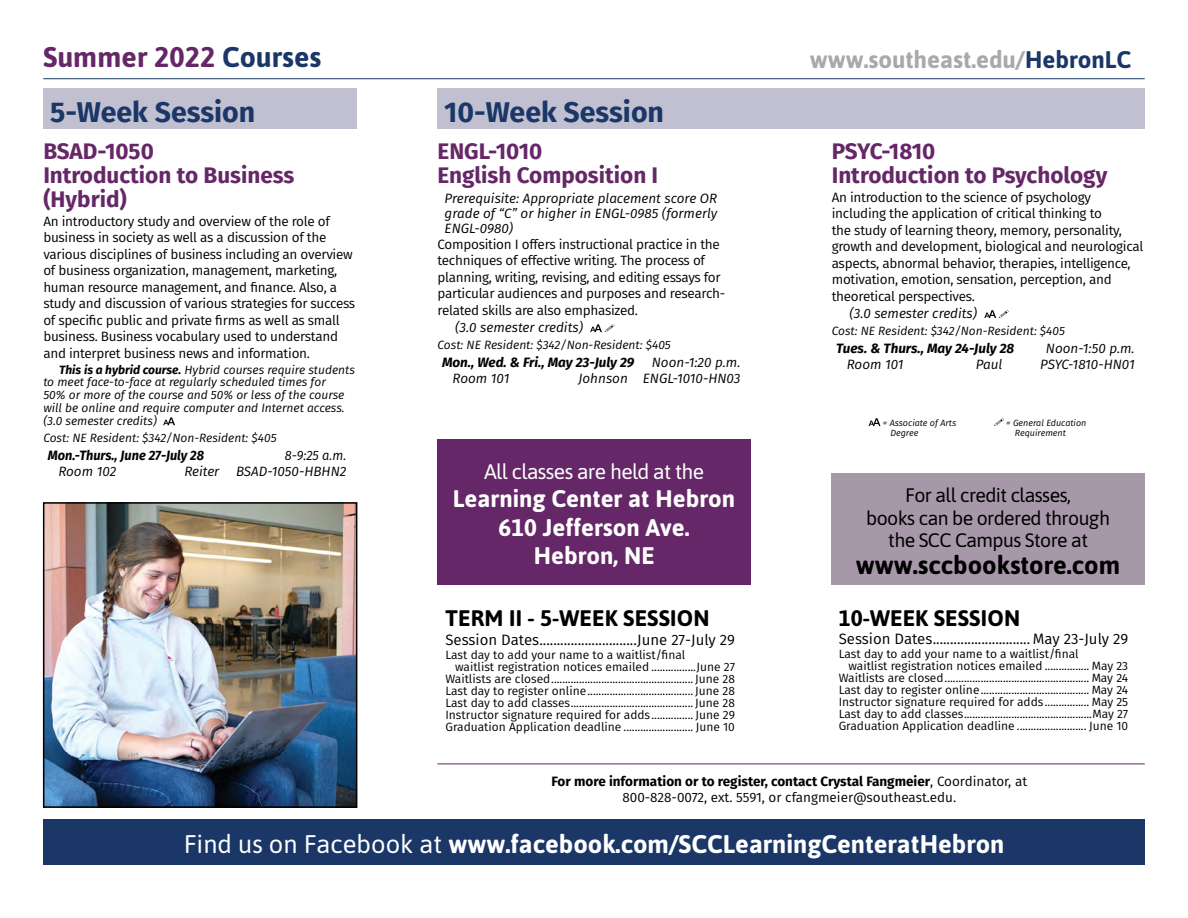
<style>
.page{position:relative;width:1188px;height:918px;background:#fff}
.page>*{position:absolute;margin:0;border:0;box-sizing:border-box;transform-origin:0 0}
.session_header{font:700 28.5px "Fira Sans";color:#1a3768}
.t1{font:700 28.5px "Asap";color:#652767}
.t2{font:700 25.5px "Asap";color:#fff}
.t3{font:700 25.5px "Asap";color:#000}
.t4{font:700 24px "Asap";color:#fff}
.t5{font:700 24px "Asap";color:#a7a9ac}
.Course_Title_Fira_Sa{font:700 22.5px/24px "Fira Sans";color:#652767}
.t6{font:700 22.5px "Asap";letter-spacing:.01em;color:#000}
.Course_Title{font:700 22.5px/24px "Fira Sans";color:#652767}
.t7{font:21px "Asap";letter-spacing:-.03em;color:#fff}
.t8{font:19.5px/22.5px "Asap";letter-spacing:-.03em;color:#000;text-align:center}
.class_description{font:15px "Fira Sans";color:#000}
.Description{font:13.5px/16.5px "Fira Sans";letter-spacing:-.02em;color:#000}
.Details{font:italic 13.5px/15px "Fira Sans";color:#000;text-align:justify}
.Description-2{font:13.5px/16.2px "Fira Sans";color:#000;text-align:center}
.Logistics{font:italic 13.5px "Fira Sans";color:#000}
.Logistics-2{font:italic 700 13.5px "Fira Sans";color:#000}
.Logistics-3{font:italic 700 13.5px "Fira Sans";color:#000;scale:.95 1}
.Logistics-4{font:italic 13.5px "Fira Sans";letter-spacing:-.02em;color:#000}
.Logistics-5{font:italic 13.5px "Fira Sans";color:#000;scale:.95 1}
.IOC_Subheading{font:12px/12px "Fira Sans";color:#000}
.Details-2{font:italic 12px/12.9px "Fira Sans";color:#000}
.Tuition{font:italic 12px "Fira Sans";color:#000}
.class_details{font:italic 9px "Fira Sans";color:#000}
.s1{color:#1a3768}
.s2{font-weight:700}
.s3{font-weight:400}
</style>
<div class="page">
<div style="left:43px;top:88px;width:314px;height:41px;background:#c0c0d0"></div>
<svg style="left:163px;top:417px;width:12px;height:8px"></svg>
<div style="left:438px;top:88px;width:707px;height:41px;background:#c0c0d0"></div>
<svg style="left:590px;top:324px;width:24px;height:8px"></svg>
<svg style="left:984px;top:310px;width:25px;height:8px"></svg>
<div style="left:832px;top:473px;width:313px;height:112px;background:#a798a9"></div>
<div style="left:43px;top:819px;width:1102px;height:45px;background:#1a3768"></div>
<svg style="left:869px;top:418px;width:12px;height:8px"></svg>
<svg style="left:994px;top:418px;width:10px;height:8px"></svg>
<hr style="left:43px;top:78px;width:1102px;height:1px;background:#1a3768">
<hr style="left:437px;top:764px;width:708px;height:1px;background:#652767">
<div style="left:438px;top:439px;width:313px;height:145px;background:#652767"></div>
<img style="left:46px;top:505px;width:308px;height:300px">
<div style="left:43px;top:502px;width:314px;height:306px;border:2px solid #000"></div>
<p class="t1" style="left:43px;top:38px;width:279px">Summer 2022 <span class="s1">Courses</span></p>
<p class="session_header" style="left:50px;top:88px;width:207px">5-Week Session</p>
<p class="Course_Title_Fira_Sa" style="left:43px;top:138px;width:253px">BSAD-1050<br>Introduction to Business (Hybrid)</p>
<p class="Description" style="left:43px;top:213px;width:313px">An introductory study and overview of the role of business in society as well as a discussion of the various disciplines of business including an overview of business organization, management, marketing, human resource management, and finance. Also, a study and discussion of various strategies for success of specific public and private firms as well as small business. Business vocabulary used to understand and interpret business news and information.</p>
<p class="Details-2" style="left:43px;top:363px;width:313px;text-indent:16px"><span class="s2">This is a hybrid course.</span> Hybrid courses require students to meet face-to-face at regularly scheduled times for<br>50% or more of the course and 50% or less of the course will be online and require computer and Internet access. (3.0 semester credits)</p>
<p class="Tuition" style="left:43px;top:429px;width:235px">Cost: NE Resident: $342/Non-Resident: $405</p>
<p class="Logistics-3" style="left:48px;top:444px;width:166px">Mon.-Thurs., June 27-July 28</p>
<p class="Logistics-5" style="left:285px;top:446px;width:66px">8-9:25 a.m.</p>
<p class="Logistics" style="left:58px;top:461px;width:59px">Room 102</p>
<p class="Logistics" style="left:184px;top:461px;width:163px">Reiter BSAD-1050-HBHN2</p>
<p class="session_header" style="left:444px;top:88px;width:221px">10-Week Session</p>
<p class="Course_Title" style="left:438px;top:138px;width:222px">ENGL-1010<br>English Composition I</p>
<p class="Details" style="left:445px;top:190px;width:274px">Prerequisite: Appropriate placement score OR grade of “C” or higher in ENGL-0985 (formerly ENGL-0980)</p>
<p class="Description" style="left:438px;top:236px;width:289px">Composition I offers instructional practice in the techniques of effective writing. The process of planning, writing, revising, and editing essays for particular audiences and purposes and research&shy;related skills are also emphasized.</p>
<p class="Details" style="left:455px;top:320px;width:129px">(3.0 semester credits)</p>
<p class="Tuition" style="left:438px;top:336px;width:235px">Cost: NE Resident: $342/Non-Resident: $405</p>
<p class="Logistics-2" style="left:442px;top:351px;width:194px">Mon., Wed. &amp; Fri., May 23-July 29</p>
<p class="Logistics" style="left:652px;top:353px;width:90px">Noon-1:20 p.m.</p>
<p class="Logistics" style="left:453px;top:368px;width:58px">Room 101</p>
<p class="Logistics" style="left:579px;top:368px;width:163px">Johnson ENGL-1010-HN03</p>
<p class="t7" style="left:484px;top:457px;width:222px">All classes are held at the</p>
<p class="t4" style="left:453px;top:483px;width:284px">Learning Center at Hebron</p>
<p class="t4" style="left:499px;top:511px;width:192px">610 Jefferson Ave.</p>
<p class="t4" style="left:534px;top:540px;width:122px">Hebron, NE</p>
<p class="t6" style="left:446px;top:603px;width:266px">TERM II - 5-WEEK SESSION</p>
<p class="class_description" style="left:445px;top:628px;width:291px">Session Dates............................June 27-July 29</p>
<p class="IOC_Subheading" style="left:455px;top:648px;width:281px;text-indent:-10px">Last day to add your name to a waitlist/final<br>waitlist registration notices emailed ................June 27</p>
<p class="IOC_Subheading" style="left:445px;top:672px;width:291px">Waitlists are closed................................................... June 28</p>
<p class="IOC_Subheading" style="left:445px;top:684px;width:291px">Last day to register online...................................... June 28</p>
<p class="IOC_Subheading" style="left:445px;top:696px;width:291px">Last day to add classes............................................ June 28</p>
<p class="IOC_Subheading" style="left:445px;top:708px;width:291px">Instructor signature required for adds............... June 29</p>
<p class="IOC_Subheading" style="left:445px;top:720px;width:291px">Graduation Application deadline ......................... June 10</p>
<p class="t5" style="left:810px;top:43px;width:323px">www.southeast.edu/<span class="s1">HebronLC</span></p>
<p class="Course_Title_Fira_Sa" style="left:832px;top:138px;width:277px">PSYC-1810<br>Introduction to Psychology</p>
<p class="Description" style="left:832px;top:189px;width:313px">An introduction to the science of psychology including the application of critical thinking to<br>the study of learning theory, memory, personality, growth and development, biological and neurological aspects, abnormal behavior, therapies, intelligence, motivation, emotion, sensation, perception, and theoretical perspectives.</p>
<p class="Details" style="left:850px;top:306px;width:129px">(3.0 semester credits)</p>
<p class="Tuition" style="left:832px;top:322px;width:235px">Cost: NE Resident: $342/Non-Resident: $405</p>
<p class="Logistics-2" style="left:836px;top:337px;width:179px">Tues. &amp; Thurs., May 24-July 28</p>
<p class="Logistics" style="left:1046px;top:338px;width:90px">Noon-1:50 p.m.</p>
<p class="Logistics" style="left:847px;top:354px;width:58px">Room 101</p>
<p class="Logistics" style="left:976px;top:354px;width:28px">Paul</p>
<p class="Logistics-4" style="left:1040px;top:354px;width:96px">PSYC-1810-HN01</p>
<p class="class_details" style="left:883px;top:416px;width:75px">= Associate of Arts</p>
<p class="class_details" style="left:1006px;top:416px;width:82px">= General Education</p>
<p class="class_details" style="left:890px;top:426px;width:29px">Degree</p>
<p class="class_details" style="left:1015px;top:426px;width:53px">Requirement</p>
<p class="t8" style="left:866px;top:483px;width:245px">For all credit classes,<br>books can be ordered through the SCC Campus Store at</p>
<p class="t3" style="left:856px;top:548px;width:266px">www.sccbookstore.com</p>
<p class="t6" style="left:839px;top:603px;width:183px">10-WEEK SESSION</p>
<p class="class_description" style="left:839px;top:628px;width:291px">Session Dates............................ May 23-July 29</p>
<p class="IOC_Subheading" style="left:848px;top:648px;width:281px;text-indent:-10px">Last day to add your name to a waitlist/final<br>waitlist registration notices emailed ................ May 23</p>
<p class="IOC_Subheading" style="left:839px;top:672px;width:291px">Waitlists are closed.................................................... May 24</p>
<p class="IOC_Subheading" style="left:839px;top:684px;width:291px">Last day to register online....................................... May 24</p>
<p class="IOC_Subheading" style="left:839px;top:696px;width:291px">Instructor signature required for adds................ May 25</p>
<p class="IOC_Subheading" style="left:839px;top:708px;width:291px">Last day to add classes..............................................May 27</p>
<p class="IOC_Subheading" style="left:839px;top:720px;width:291px">Graduation Application deadline ......................... June 10</p>
<p class="Description-2" style="left:551px;top:773px;width:477px"><span class="s2">For more information or to register, contact Crystal Fangmeier</span>, Coordinator, at<br>800-828-0072, ext. 5591, or cfangmeier@southeast.edu.</p>
<p class="t2" style="left:184px;top:827px;width:822px"><span class="s3">Find us on Facebook at</span> www.facebook.com/SCCLearningCenteratHebron</p>
</div>
